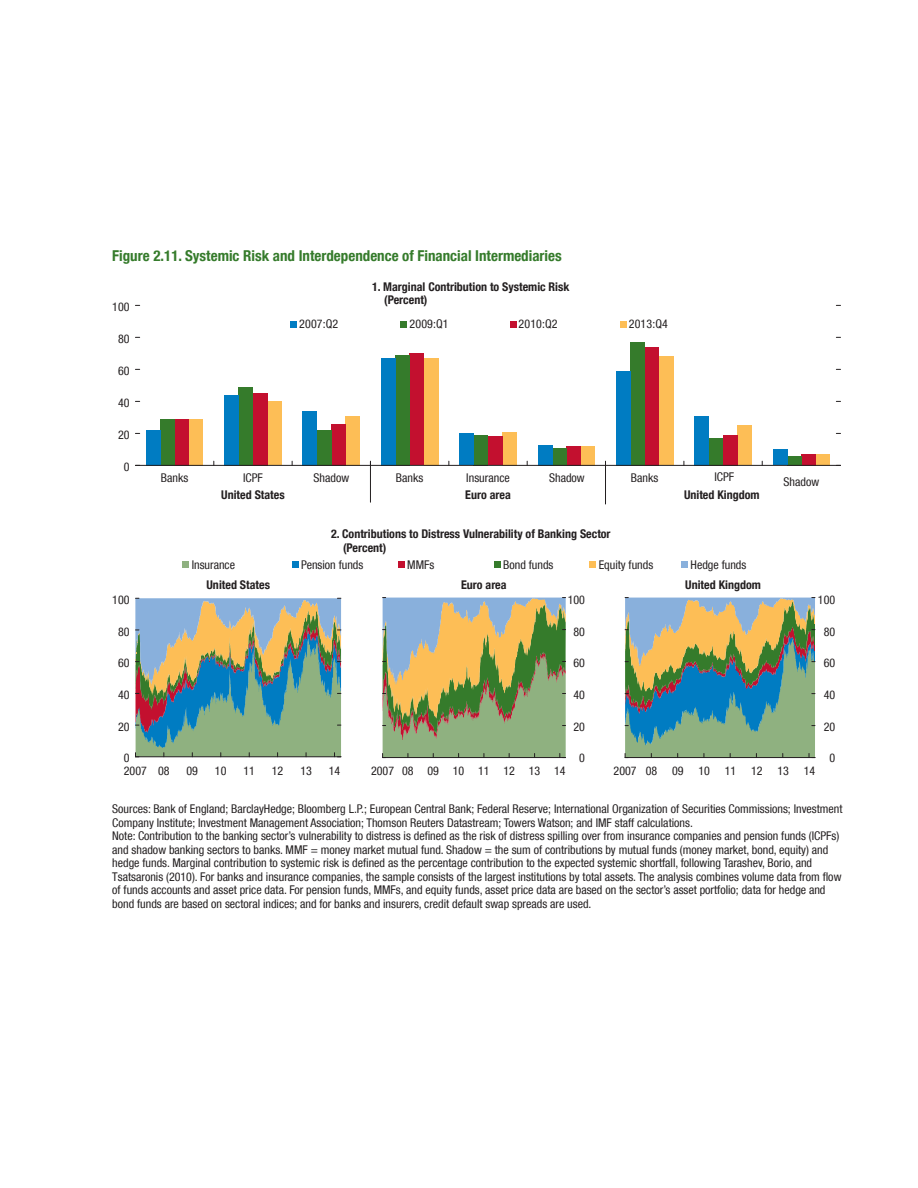
<style>
.page{position:relative;width:918px;height:1188px;background:#fff}
.page>*{position:absolute;margin:0;border:0;box-sizing:border-box;transform-origin:0 0}
.t1{font:700 condensed 15px "Helvetica Neue LT Com";color:#357b2b}
.t2{font:condensed 12px/13.5px "Helvetica Neue LT Com";color:#231f20}
.t3{font:700 condensed 12px/13.5px "Helvetica Neue LT Com";color:#231f20}
</style>
<div class="page">
<div style="left:189px;top:419px;width:14px;height:46px;background:#fdbe56"></div>
<div style="left:267px;top:401px;width:14px;height:64px;background:#fdbe56"></div>
<div style="left:346px;top:416px;width:14px;height:49px;background:#fdbe56"></div>
<div style="left:424px;top:358px;width:14px;height:107px;background:#fdbe56"></div>
<div style="left:502px;top:432px;width:14px;height:33px;background:#fdbe56"></div>
<div style="left:581px;top:446px;width:14px;height:19px;background:#fdbe56"></div>
<div style="left:659px;top:357px;width:14px;height:108px;background:#fdbe56"></div>
<div style="left:737px;top:425px;width:15px;height:40px;background:#fdbe56"></div>
<div style="left:816px;top:454px;width:14px;height:11px;background:#fdbe56"></div>
<div style="left:175px;top:419px;width:14px;height:46px;background:#c3102f"></div>
<div style="left:253px;top:393px;width:14px;height:72px;background:#c3102f"></div>
<div style="left:331px;top:424px;width:15px;height:41px;background:#c3102f"></div>
<div style="left:410px;top:353px;width:14px;height:112px;background:#c3102f"></div>
<div style="left:488px;top:437px;width:14px;height:28px;background:#c3102f"></div>
<div style="left:566px;top:446px;width:15px;height:19px;background:#c3102f"></div>
<div style="left:645px;top:347px;width:14px;height:118px;background:#c3102f"></div>
<div style="left:723px;top:435px;width:14px;height:30px;background:#c3102f"></div>
<div style="left:801px;top:454px;width:15px;height:11px;background:#c3102f"></div>
<div style="left:160px;top:419px;width:15px;height:46px;background:#357b2b"></div>
<div style="left:239px;top:387px;width:14px;height:78px;background:#357b2b"></div>
<div style="left:317px;top:430px;width:14px;height:35px;background:#357b2b"></div>
<div style="left:395px;top:355px;width:15px;height:110px;background:#357b2b"></div>
<div style="left:474px;top:435px;width:14px;height:30px;background:#357b2b"></div>
<div style="left:552px;top:448px;width:14px;height:17px;background:#357b2b"></div>
<div style="left:630px;top:342px;width:15px;height:123px;background:#357b2b"></div>
<div style="left:709px;top:438px;width:14px;height:27px;background:#357b2b"></div>
<div style="left:787px;top:456px;width:14px;height:9px;background:#357b2b"></div>
<div style="left:146px;top:430px;width:14px;height:35px;background:#007cc2"></div>
<div style="left:225px;top:395px;width:14px;height:70px;background:#007cc2"></div>
<div style="left:303px;top:411px;width:14px;height:54px;background:#007cc2"></div>
<div style="left:381px;top:358px;width:14px;height:107px;background:#007cc2"></div>
<div style="left:460px;top:433px;width:14px;height:32px;background:#007cc2"></div>
<div style="left:538px;top:445px;width:14px;height:20px;background:#007cc2"></div>
<div style="left:616px;top:371px;width:14px;height:94px;background:#007cc2"></div>
<div style="left:695px;top:416px;width:14px;height:49px;background:#007cc2"></div>
<div style="left:773px;top:449px;width:14px;height:16px;background:#007cc2"></div>
<hr style="left:135px;top:465px;width:706px;height:1px;background:#231f20">
<div style="left:291px;top:321px;width:6px;height:7px;background:#007cc2"></div>
<div style="left:400px;top:321px;width:7px;height:7px;background:#357b2b"></div>
<div style="left:510px;top:321px;width:6px;height:7px;background:#c3102f"></div>
<div style="left:620px;top:321px;width:6px;height:7px;background:#fdbe56"></div>
<hr style="left:370px;top:462px;width:1px;height:40px;background:#231f20">
<hr style="left:605px;top:463px;width:1px;height:41px;background:#231f20">
<svg style="left:183px;top:562px;width:6px;height:6px"></svg>
<svg style="left:292px;top:562px;width:6px;height:6px"></svg>
<svg style="left:398px;top:562px;width:6px;height:6px"></svg>
<svg style="left:494px;top:562px;width:6px;height:6px"></svg>
<div style="left:589px;top:562px;width:7px;height:6px;background:#fdbe56"></div>
<div style="left:681px;top:562px;width:7px;height:6px;background:#89b0dc"></div>
<svg style="left:382px;top:597px;width:184px;height:161px;background:#9ea674"></svg>
<svg style="left:135px;top:598px;width:206px;height:159px;background:#86a090"></svg>
<svg style="left:625px;top:597px;width:191px;height:161px;background:#809d86"></svg>
<p class="t1" style="left:112px;top:246px;width:451px">Figure 2.11. Systemic Risk and Interdependence of Financial Intermediaries</p>
<p class="t2" style="left:112px;top:300px;width:19px">100</p>
<p class="t2" style="left:118px;top:332px;width:13px">80</p>
<p class="t2" style="left:118px;top:364px;width:13px">60</p>
<p class="t2" style="left:118px;top:396px;width:13px">40</p>
<p class="t2" style="left:118px;top:428px;width:13px">20</p>
<p class="t2" style="left:124px;top:460px;width:7px">0</p>
<p class="t2" style="left:112px;top:593px;width:19px">100</p>
<p class="t2" style="left:118px;top:624px;width:13px">80</p>
<p class="t2" style="left:118px;top:656px;width:13px">60</p>
<p class="t2" style="left:118px;top:688px;width:13px">40</p>
<p class="t2" style="left:118px;top:720px;width:13px">20</p>
<p class="t2" style="left:124px;top:751px;width:7px">0</p>
<p class="t2" style="left:299px;top:317px;width:41px">2007:Q2</p>
<p class="t3" style="left:384px;top:280px;width:187px;text-indent:-12px">1. Marginal Contribution to Systemic Risk (Percent)</p>
<p class="t2" style="left:410px;top:317px;width:41px">2009:Q1</p>
<p class="t2" style="left:519px;top:317px;width:41px">2010:Q2</p>
<p class="t2" style="left:629px;top:317px;width:41px">2013:Q4</p>
<p class="t2" style="left:161px;top:471px;width:29px">Banks</p>
<p class="t2" style="left:243px;top:471px;width:21px">ICPF</p>
<p class="t2" style="left:313px;top:471px;width:37px">Shadow</p>
<p class="t2" style="left:396px;top:471px;width:29px">Banks</p>
<p class="t2" style="left:466px;top:471px;width:45px">Insurance</p>
<p class="t2" style="left:549px;top:471px;width:37px">Shadow</p>
<p class="t2" style="left:631px;top:471px;width:29px">Banks</p>
<p class="t2" style="left:714px;top:470px;width:21px">ICPF</p>
<p class="t3" style="left:221px;top:488px;width:65px">United States</p>
<p class="t3" style="left:465px;top:488px;width:47px">Euro area</p>
<p class="t3" style="left:684px;top:488px;width:77px">United Kingdom</p>
<p class="t3" style="left:343px;top:527px;width:269px;text-indent:-12px">2. Contributions to Distress Vulnerability of Banking Sector (Percent)</p>
<p class="t2" style="left:192px;top:558px;width:45px">Insurance</p>
<p class="t2" style="left:301px;top:558px;width:64px">Pension funds</p>
<p class="t2" style="left:407px;top:558px;width:29px">MMFs</p>
<p class="t2" style="left:503px;top:558px;width:52px">Bond funds</p>
<p class="t2" style="left:599px;top:558px;width:56px">Equity funds</p>
<p class="t2" style="left:691px;top:558px;width:57px">Hedge funds</p>
<p class="t3" style="left:206px;top:578px;width:65px">United States</p>
<p class="t3" style="left:461px;top:578px;width:47px">Euro area</p>
<p class="t3" style="left:685px;top:578px;width:77px">United Kingdom</p>
<p class="t2" style="left:568px;top:593px;width:19px">100</p>
<p class="t2" style="left:573px;top:624px;width:13px">80</p>
<p class="t2" style="left:573px;top:656px;width:13px">60</p>
<p class="t2" style="left:573px;top:688px;width:13px">40</p>
<p class="t2" style="left:573px;top:720px;width:13px">20</p>
<p class="t2" style="left:579px;top:751px;width:7px">0</p>
<p class="t2" style="left:784px;top:474px;width:37px">Shadow</p>
<p class="t2" style="left:818px;top:593px;width:19px">100</p>
<p class="t2" style="left:824px;top:624px;width:13px">80</p>
<p class="t2" style="left:824px;top:656px;width:13px">60</p>
<p class="t2" style="left:824px;top:688px;width:13px">40</p>
<p class="t2" style="left:824px;top:720px;width:13px">20</p>
<p class="t2" style="left:829px;top:751px;width:7px">0</p>
<p class="t2" style="left:124px;top:763px;width:47px">2007 08</p>
<p class="t2" style="left:187px;top:763px;width:13px">09</p>
<p class="t2" style="left:215px;top:763px;width:13px">10</p>
<p class="t2" style="left:243px;top:763px;width:13px">11</p>
<p class="t2" style="left:272px;top:763px;width:13px">12</p>
<p class="t2" style="left:300px;top:763px;width:13px">13</p>
<p class="t2" style="left:329px;top:763px;width:13px">14</p>
<p class="t2" style="left:371px;top:763px;width:196px">2007 08 09 10 11 12 13 14</p>
<p class="t2" style="left:614px;top:763px;width:203px">2007 08 09 10 11 12 13 14</p>
<p class="t2" style="left:112px;top:802px;width:732px">Sources: Bank of England; BarclayHedge; Bloomberg L.P.; European Central Bank; Federal Reserve; International Organization of Securities Commissions; Investment Company Institute; Investment Management Association; Thomson Reuters Datastream; Towers Watson; and IMF staff calculations.<br>Note: Contribution to the banking sector’s vulnerability to distress is defined as the risk of distress spilling over from insurance companies and pension funds (ICPFs) and shadow banking sectors to banks. MMF = money market mutual fund. Shadow = the sum of contributions by mutual funds (money market, bond, equity) and hedge funds. Marginal contribution to systemic risk is defined as the percentage contribution to the expected systemic shortfall, following Tarashev, Borio, and Tsatsaronis (2010). For banks and insurance companies, the sample consists of the largest institutions by total assets. The analysis combines volume data from flow of funds accounts and asset price data. For pension funds, MMFs, and equity funds, asset price data are based on the sector’s asset portfolio; data for hedge and bond funds are based on sectoral indices; and for banks and insurers, credit default swap spreads are used.</p>
</div>
